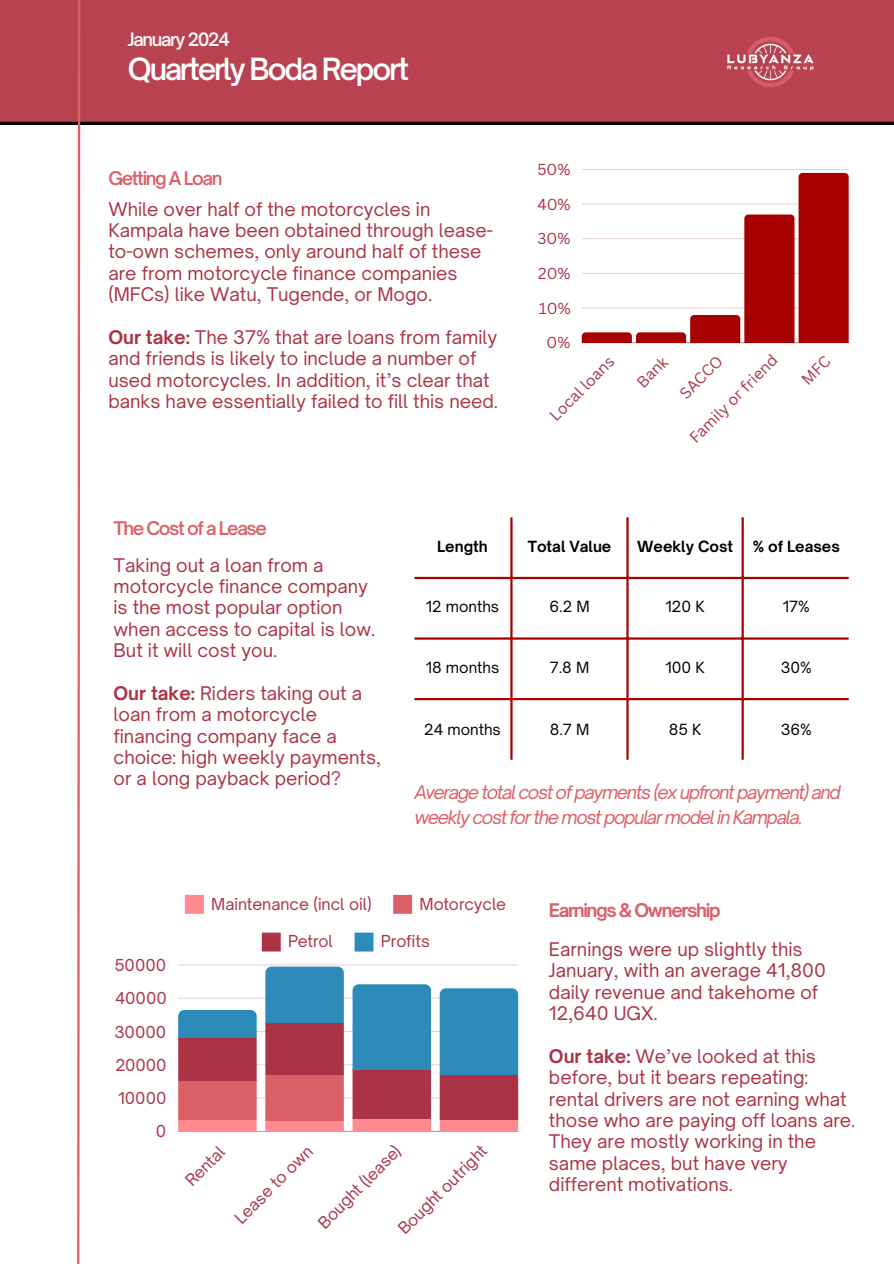
<style>
.page{position:relative;width:894px;height:1264px;background:#fff}
.page>*{position:absolute;margin:0;border:0;box-sizing:border-box;transform-origin:0 0}
.t1{font:600 29.25px "Open Sauce One";letter-spacing:-.075em;color:#fff}
.t2{font:18px/21.3px "Open Sauce One";color:#aa3445}
.t3{font:italic 18px/24.8px "Open Sauce One";letter-spacing:-.075em;color:#db5f66}
.t4{font:600 18px "Open Sauce One";letter-spacing:-.075em;color:#db5f66}
.t5{font:700 18px "Open Sauce One";letter-spacing:-.075em;color:#db5f66}
.t6{font:600 17.7px "Open Sauce One";letter-spacing:-.075em;color:#fffafa}
.t7{font:15.75px "Open Sauce One";color:#aa3445}
.t8{font:15.45px "Canva Sans";color:#aa3445}
.t9{font:14.7px "Open Sauce One";color:#000}
.t10{font:700 14.7px "Open Sauce One";color:#000}
.s1{font-weight:700}
</style>
<div class="page">
<div style="left:0;top:0;width:893px;height:124px;background:#b94251"></div>
<svg style="left:76px;top:0;width:5px;height:1263px"></svg>
<img style="left:717px;top:29px;width:109px;height:67px">
<hr style="left:581px;top:169px;width:267px;height:1px;background:#aa3445">
<svg style="left:581px;top:173px;width:267px;height:170px"></svg>
<hr style="left:510px;top:517px;width:2px;height:242px;background:#a70000">
<hr style="left:626px;top:517px;width:2px;height:242px;background:#a70000">
<hr style="left:741px;top:517px;width:2px;height:242px;background:#a70000">
<hr style="left:414px;top:577px;width:434px;height:2px;background:#a70000">
<hr style="left:414px;top:637px;width:434px;height:2px;background:#a70000">
<hr style="left:414px;top:698px;width:434px;height:2px;background:#a70000">
<svg style="left:185px;top:894px;width:19px;height:19px"></svg>
<svg style="left:393px;top:894px;width:19px;height:19px"></svg>
<svg style="left:262px;top:932px;width:18px;height:19px"></svg>
<svg style="left:354px;top:932px;width:19px;height:19px"></svg>
<hr style="left:178px;top:1097px;width:340px;height:1px;background:#aa3445">
<hr style="left:178px;top:1064px;width:340px;height:1px;background:#aa3445">
<hr style="left:178px;top:1031px;width:340px;height:1px;background:#aa3445">
<hr style="left:178px;top:997px;width:340px;height:1px;background:#aa3445">
<hr style="left:178px;top:964px;width:340px;height:1px;background:#aa3445">
<hr style="left:178px;top:1130px;width:340px;height:1px;background:#aa3445">
<svg style="left:178px;top:1009px;width:78px;height:122px;background:#a56073"></svg>
<svg style="left:265px;top:966px;width:79px;height:165px;background:#93647c"></svg>
<svg style="left:352px;top:984px;width:79px;height:147px;background:#696f90"></svg>
<svg style="left:439px;top:988px;width:79px;height:143px;background:#667193"></svg>
<p class="t6" style="left:128px;top:28px;width:103px">January 2024</p>
<h1 class="t1" style="left:128px;top:50px;width:282px">Quarterly Boda Report</h1>
<p class="t4" style="left:108px;top:167px;width:115px">Getting A Loan</p>
<p class="t2" style="left:108px;top:198px;width:386px">While over half of the motorcycles in Kampala have been obtained through lease&shy;to-own schemes, only around half of these are from motorcycle finance companies (MFCs) like Watu, Tugende, or Mogo.</p>
<p class="t2" style="left:108px;top:326px;width:391px"><span class="s1">Our take:</span> The 37% that are loans from family and friends is likely to include a number of used motorcycles. In addition, it’s clear that banks have essentially failed to fill this need.</p>
<p class="t8" style="left:537px;top:158px;width:35px">50%</p>
<p class="t8" style="left:537px;top:193px;width:35px">40%</p>
<p class="t8" style="left:537px;top:228px;width:34px">30%</p>
<p class="t8" style="left:538px;top:262px;width:34px">20%</p>
<p class="t8" style="left:538px;top:297px;width:33px">10%</p>
<p class="t8" style="left:546px;top:332px;width:25px">0%</p>
<p class="t8" style="left:684px;top:432px;width:118px;rotate:-45deg">Family or friend</p>
<p class="t8" style="left:544px;top:410px;width:85px;rotate:-45deg">Local loans</p>
<p class="t8" style="left:631px;top:377px;width:38px;rotate:-45deg">Bank</p>
<p class="t8" style="left:674px;top:388px;width:55px;rotate:-45deg">SACCO</p>
<p class="t4" style="left:113px;top:516px;width:155px">The Cost of a Lease</p>
<p class="t2" style="left:113px;top:554px;width:263px">Taking out a loan from a motorcycle finance company is the most popular option when access to capital is low.<br>But it will cost you.</p>
<p class="t2" style="left:113px;top:682px;width:269px"><span class="s1">Our take:</span> Riders taking out a loan from a motorcycle financing company face a choice: high weekly payments, or a long payback period?</p>
<p class="t10" style="left:437px;top:537px;width:52px">Length</p>
<p class="t10" style="left:527px;top:537px;width:85px">Total Value</p>
<p class="t10" style="left:637px;top:537px;width:97px">Weekly Cost</p>
<p class="t10" style="left:752px;top:537px;width:89px">% of Leases</p>
<p class="t9" style="left:425px;top:597px;width:75px">12 months</p>
<p class="t9" style="left:549px;top:597px;width:42px">6.2 M</p>
<p class="t9" style="left:665px;top:597px;width:41px">120 K</p>
<p class="t9" style="left:782px;top:597px;width:29px">17%</p>
<p class="t9" style="left:425px;top:658px;width:75px">18 months</p>
<p class="t9" style="left:549px;top:658px;width:41px">7.8 M</p>
<p class="t9" style="left:665px;top:658px;width:41px">100 K</p>
<p class="t9" style="left:780px;top:658px;width:33px">30%</p>
<p class="t9" style="left:424px;top:720px;width:78px">24 months</p>
<p class="t9" style="left:549px;top:720px;width:41px">8.7 M</p>
<p class="t9" style="left:668px;top:720px;width:34px">85 K</p>
<p class="t9" style="left:780px;top:720px;width:33px">36%</p>
<p class="t3" style="left:414px;top:780px;width:427px">Average total cost of payments (ex upfront payment) and weekly cost for the most popular model in Kampala.</p>
<p class="t7" style="left:114px;top:955px;width:53px">50000</p>
<p class="t7" style="left:115px;top:988px;width:53px">40000</p>
<p class="t7" style="left:114px;top:1021px;width:53px">30000</p>
<p class="t7" style="left:115px;top:1055px;width:53px">20000</p>
<p class="t7" style="left:118px;top:1088px;width:50px">10000</p>
<p class="t7" style="left:156px;top:1121px;width:12px">0</p>
<p class="t7" style="left:211px;top:894px;width:162px">Maintenance (incl oil)</p>
<p class="t7" style="left:419px;top:894px;width:88px">Motorcycle</p>
<p class="t7" style="left:288px;top:931px;width:46px">Petrol</p>
<p class="t7" style="left:381px;top:931px;width:50px">Profits</p>
<p class="t7" style="left:181px;top:1175px;width:50px;rotate:-45deg">Rental</p>
<p class="t7" style="left:231px;top:1213px;width:104px;rotate:-45deg">Lease to own</p>
<p class="t7" style="left:314px;top:1218px;width:111px;rotate:-45deg">Bought (lease)</p>
<p class="t7" style="left:394px;top:1224px;width:119px;rotate:-45deg">Bought outright</p>
<p class="t5" style="left:549px;top:899px;width:173px">Earnings &amp; Ownership</p>
<p class="t2" style="left:549px;top:938px;width:278px">Earnings were up slightly this<br>January, with an average 41,800 daily revenue and takehome of<br>12,640 UGX.</p>
<p class="t2" style="left:549px;top:1045px;width:308px"><span class="s1">Our take:</span> We’ve looked at this before, but it bears repeating: rental drivers are not earning what those who are paying off loans are.<br>They are mostly working in the same places, but have very different motivations.</p>
</div>
